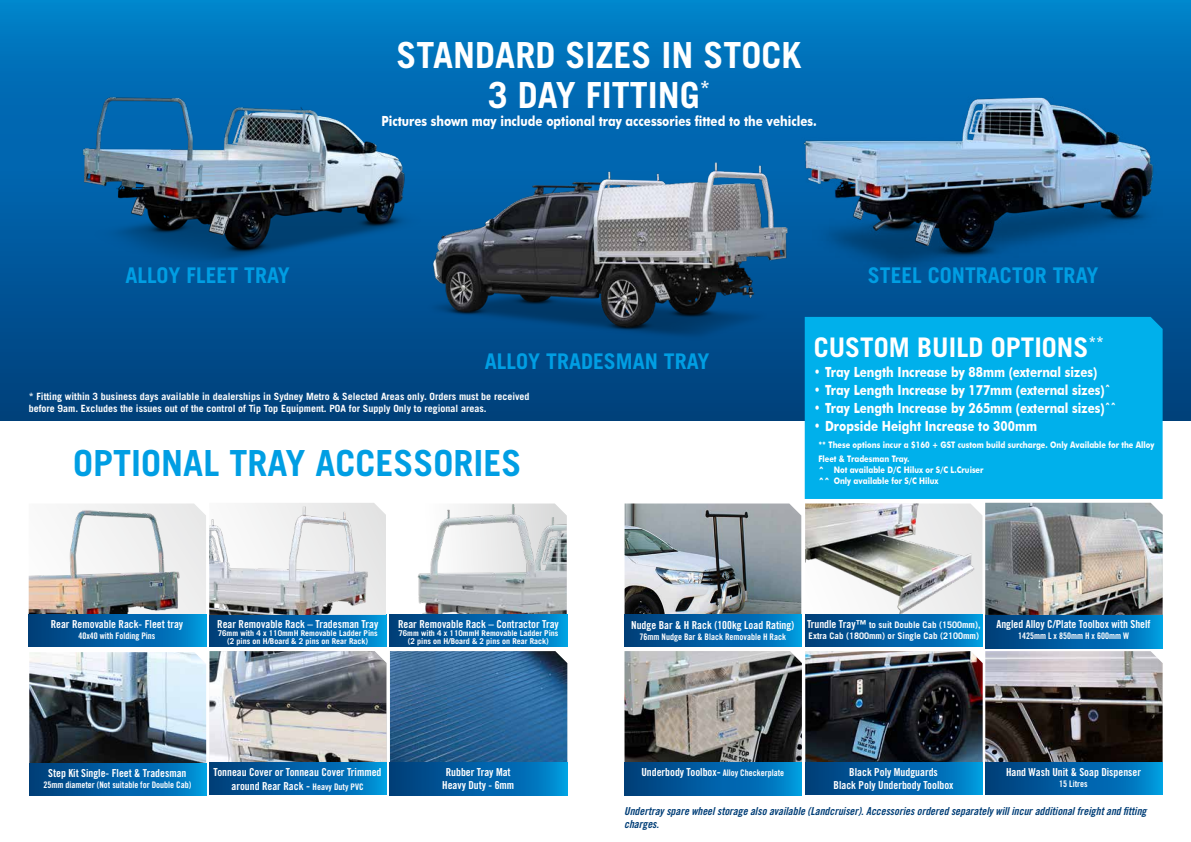
<style>
.page{position:relative;width:1191px;height:842px;background:#fff}
.page>*{position:absolute;margin:0;border:0;box-sizing:border-box;transform-origin:0 0}
.t1{font:700 36px/40px "Trade Gothic";color:#fff;text-align:center}
.t2{font:700 36px "Trade Gothic";color:#009ee3}
.t3{font:700 27px "Trade Gothic";color:#fff}
.t4{font:700 21.6px "Trade Gothic";color:#009ee3}
.t5{font:700 14px "Futura BT";color:#fff;scale:.83 1}
.t6{font:11px/13.2px "Trade Gothic LT Std Bd Cn 20";color:#fff;text-align:center}
.t7{font:11px/13.2px "Trade Gothic LT Std Bd Cn 20 Obl";color:#003e77}
.t8{font:700 10px/12px "Trade Gothic";color:#fff}
.t9{font:700 9px/14px "Futura BT";color:#fff;scale:.83 1}
.t10{font:9px "Trade Gothic LT Std Bd Cn 20";color:#fff}
.t11{font:700 9px/10.8px "Trade Gothic";color:#fff}
.t12{font:700 8px/8px "Trade Gothic";color:#fff;text-align:center}
.s1{font-size:14px}
.s2{font-family:"Trade Gothic LT Std Bd Cn 20";font-weight:400;font-size:11px}
.s3{font-size:12px}
.s4{font-size:9px}
.s5{font-size:11px}
</style>
<div class="page">
<div style="left:0;top:0;width:1191px;height:421px;background:linear-gradient(to bottom,#007dc9,#00407e)"></div>
<img style="left:209px;top:651px;width:177px;height:111px">
<img style="left:624px;top:503px;width:177px;height:112px">
<svg style="left:29px;top:616px;width:177px;height:31px;background:#0062a6"></svg>
<svg style="left:209px;top:616px;width:177px;height:31px;background:#0062a6"></svg>
<svg style="left:805px;top:616px;width:177px;height:31px;background:#0062a6"></svg>
<svg style="left:209px;top:762px;width:177px;height:33px;background:#0062a6"></svg>
<svg style="left:390px;top:616px;width:177px;height:31px;background:#0062a6"></svg>
<svg style="left:624px;top:615px;width:178px;height:32px;background:#0062a6"></svg>
<img style="left:801px;top:86px;width:379px;height:197px">
<svg style="left:805px;top:763px;width:177px;height:32px;background:#0062a6"></svg>
<svg style="left:985px;top:616px;width:177px;height:32px;background:#0062a6"></svg>
<img style="left:53px;top:66px;width:391px;height:218px">
<img style="left:425px;top:138px;width:379px;height:218px">
<svg style="left:29px;top:503px;width:538px;height:113px"></svg>
<img style="left:209px;top:503px;width:177px;height:112px">
<svg style="left:805px;top:503px;width:357px;height:113px"></svg>
<img style="left:985px;top:503px;width:177px;height:112px">
<img style="left:29px;top:652px;width:177px;height:111px">
<svg style="left:29px;top:763px;width:177px;height:33px;background:#0062a6"></svg>
<svg style="left:624px;top:763px;width:178px;height:33px;background:#0062a6"></svg>
<img style="left:624px;top:651px;width:359px;height:112px">
<img style="left:985px;top:651px;width:177px;height:111px">
<svg style="left:985px;top:762px;width:177px;height:33px;background:#0062a6"></svg>
<img style="left:390px;top:651px;width:177px;height:111px">
<svg style="left:390px;top:762px;width:177px;height:34px;background:#0062a6"></svg>
<div style="left:804px;top:317px;width:358px;height:182px;background:#00b0eb"></div>
<h3 class="t4" style="left:125px;top:262px;width:166px">ALLOY FLEET TRAY</h3>
<h1 class="t1" style="left:396px;top:35px;width:406px">STANDARD SIZES IN STOCK<br>3 DAY FITTING<sup>*</sup></h1>
<p class="t5" style="left:381px;top:113px;width:526px">Pictures shown may include optional tray accessories fitted to the vehicles.</p>
<h3 class="t4" style="left:868px;top:262px;width:232px">STEEL CONTRACTOR TRAY</h3>
<h3 class="t4" style="left:485px;top:348px;width:226px">ALLOY TRADESMAN TRAY</h3>
<p class="t8" style="left:29px;top:390px;width:502px">* Fitting within 3 business days available in dealerships in Sydney Metro &amp; Selected Areas only. Orders must be received before 9am. Excludes the issues out of the control of Tip Top Equipment. POA for Supply Only to regional areas.</p>
<h1 class="t2" style="left:73px;top:441px;width:450px">OPTIONAL TRAY ACCESSORIES</h1>
<h2 class="t3" style="left:813px;top:330px;width:292px">CUSTOM BUILD OPTIONS<sup>**</sup></h2>
<p class="t5" style="left:813px;top:364px;width:343px">• Tray Length Increase by 88mm (external sizes)</p>
<p class="t5" style="left:813px;top:382px;width:359px">• Tray Length Increase by 177mm (external sizes)ˆ</p>
<p class="t5" style="left:813px;top:400px;width:366px">• Tray Length Increase by 265mm (external sizes)ˆˆ</p>
<p class="t5" style="left:813px;top:418px;width:271px">• Dropside Height Increase to 300mm</p>
<p class="t9" style="left:818px;top:438px;width:406px">** These options incur a $160 + GST custom build surcharge. Only Available for the Alloy<br>Fleet &amp; Tradesman Tray.</p>
<p class="t9" style="left:818px;top:464px;width:200px;line-height:11px"><span class="s1">ˆ</span> Not available D/C Hilux or S/C L.Cruiser <span class="s1">ˆˆ</span> Only available for S/C Hilux</p>
<p class="t6" style="left:51px;top:617px;width:134px">Rear Removable Rack- Fleet tray</p>
<p class="t10" style="left:78px;top:630px;width:78px">40x40 with Folding Pins</p>
<p class="t6" style="left:217px;top:617px;width:163px">Rear Removable Rack – Tradesman Tray</p>
<p class="t12" style="left:218px;top:629px;width:162px">76mm with 4 x 110mmH Removable Ladder Pins (2 pins on H/Board &amp; 2 pins on Rear Rack)</p>
<p class="t11" style="left:807px;top:619px;width:175px"><span class="s2">Trundle Tray™</span> to suit Double Cab (1500mm),<br>Extra Cab (1800mm) or Single Cab (2100mm)</p>
<p class="t6" style="left:398px;top:618px;width:162px">Rear Removable Rack – Contractor Tray</p>
<p class="t12" style="left:398px;top:629px;width:162px">76mm with 4 x 110mmH Removable Ladder Pins (2 pins on H/Board &amp; 2 pins on Rear Rack)</p>
<p class="t6" style="left:631px;top:618px;width:165px">Nudge Bar &amp; H Rack (100kg Load Rating)</p>
<p class="t10" style="left:639px;top:631px;width:148px">76mm Nudge Bar &amp; Black Removable H Rack</p>
<p class="t6" style="left:996px;top:617px;width:156px">Angled Alloy C/Plate Toolbox with Shelf</p>
<p class="t10" style="left:1018px;top:630px;width:112px">1425mm L x 850mm H x 600mm W</p>
<p class="t6" style="left:48px;top:766px;width:140px">Step Kit Single- Fleet &amp; Tradesman</p>
<p class="t10" style="left:43px;top:779px;width:149px">25mm diameter (Not suitable for Double Cab)</p>
<p class="t6" style="left:213px;top:764px;width:169px;line-height:14.4px">Tonneau Cover or Tonneau Cover Trimmed around Rear Rack <span class="s3">-</span> <span class="s4">Heavy Duty PVC</span></p>
<p class="t10" style="left:641px;top:768px;width:144px"><span class="s5">Underbody Toolbox</span><span class="s3">-</span> Alloy Checkerplate</p>
<p class="t6" style="left:442px;top:765px;width:74px">Rubber Tray Mat<br>Heavy Duty - 6mm</p>
<p class="t6" style="left:833px;top:765px;width:121px">Black Poly Mudguards<br>Black Poly Underbody Toolbox</p>
<p class="t6" style="left:1006px;top:766px;width:136px">Hand Wash Unit &amp; Soap Dispenser</p>
<p class="t10" style="left:1059px;top:778px;width:30px">15 Litres</p>
<p class="t7" style="left:624px;top:804px;width:524px">Undertray spare wheel storage also available (Landcruiser). Accessories ordered separately will incur additional freight and fitting charges.</p>
</div>
